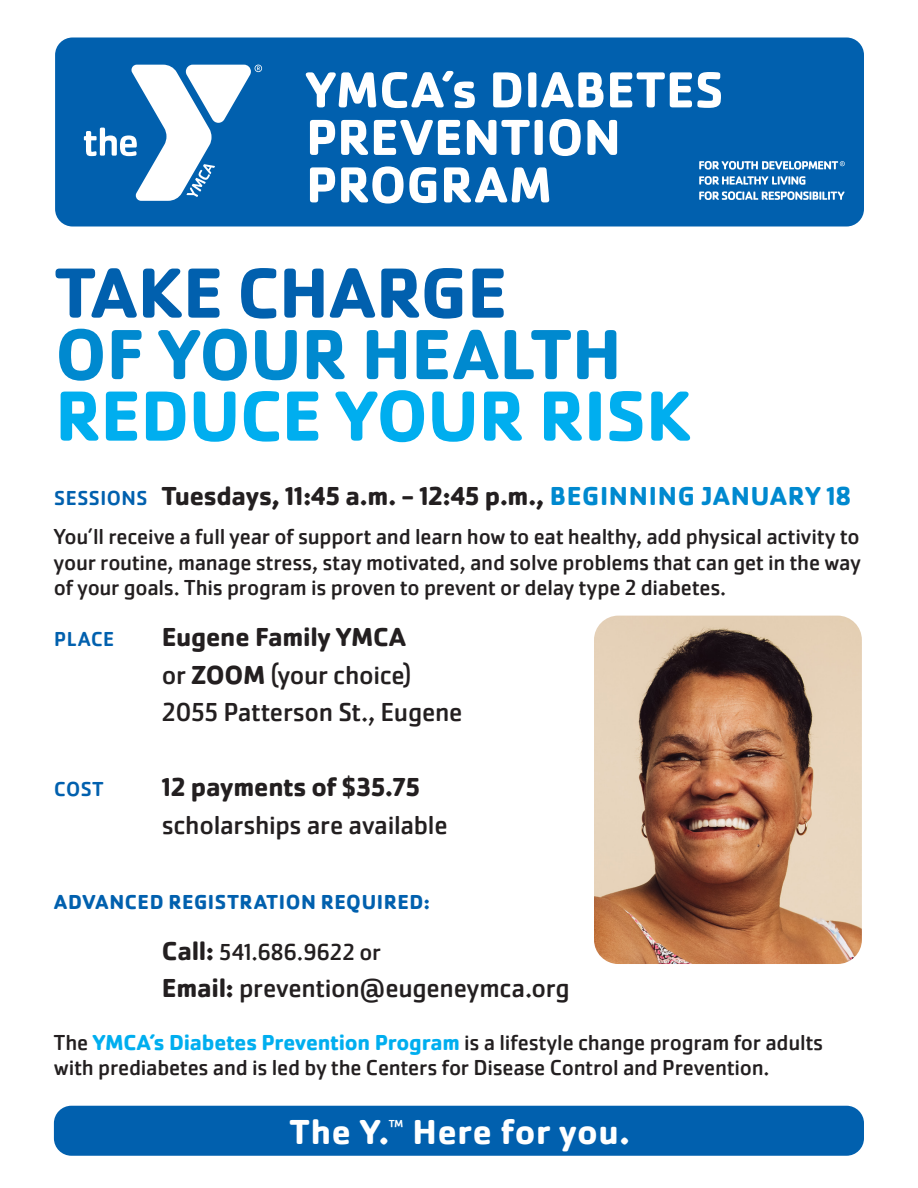
<style>
.page{position:relative;width:918px;height:1188px;background:#fff}
.page>*{position:absolute;margin:0;border:0;box-sizing:border-box;transform-origin:0 0}
.t1{font:700 73.5px/61.5px "Cachet Pro";color:#00aeef}
.t2{font:700 52.5px/47.5px "Cachet Pro";letter-spacing:.005em;color:#fff}
.t3{font:700 36px "Cachet Pro";letter-spacing:.02em;color:#fff}
.t4{font:27px/37.5px "Cachet Pro";letter-spacing:-.015em;color:#231f20}
.t5{font:700 27px "Cachet Pro";letter-spacing:.02em;color:#231f20}
.t6{font:24px "Cachet Pro";letter-spacing:-.005em;color:#231f20}
.t7{font:22.5px/25.5px "Cachet Pro";letter-spacing:-.01em;color:#231f20;text-align:justify}
.t8{font:700 21px "Cachet Pro";letter-spacing:.03em;color:#0160ae}
.t9{font:500 21px "Cachet Pro";letter-spacing:.02em;color:#0160ae}
.s1{color:#0160ae}
.s2{color:#0089cf}
.s3{font-weight:500;font-size:21px;color:#0160ae}
.s4{font-weight:700}
.s5{font-weight:700;font-size:27px}
.s6{font-weight:700;color:#00aeef}
</style>
<div class="page">
<div style="left:55px;top:38px;width:809px;height:188px;background:#0160ae;border-radius:17px"></div>
<img style="left:594px;top:616px;width:268px;height:348px">
<div style="left:54px;top:1106px;width:810px;height:50px;background:#0160ae;border-radius:17px"></div>
<svg style="left:84px;top:65px;width:178px;height:136px"></svg>
<svg style="left:699px;top:176px;width:106px;height:9px"></svg>
<svg style="left:699px;top:191px;width:146px;height:9px"></svg>
<svg style="left:699px;top:161px;width:146px;height:9px"></svg>
<p class="t2" style="left:306px;top:66px;width:419px">YMCA’s DIABETES<br>PREVENTION<br>PROGRAM</p>
<p class="t1" style="left:55px;top:262px;width:637px"><span class="s1">TAKE CHARGE<br></span><span class="s2">OF YOUR HEALTH<br></span>REDUCE YOUR RISK</p>
<p class="t5" style="left:54px;top:479px;width:798px"><span class="s3">SESSIONS</span> Tuesdays, 11:45 a.m. - 12:45 p.m., <span class="s2">BEGINNING JANUARY 18</span></p>
<p class="t7" style="left:54px;top:524px;width:809px">You’ll receive a full year of support and learn how to eat healthy, add physical activity to your routine, manage stress, stay motivated, and solve problems that can get in the way of your goals. This program is proven to prevent or delay type 2 diabetes.</p>
<p class="t9" style="left:54px;top:627px;width:61px">PLACE</p>
<p class="t4" style="left:162px;top:619px;width:302px"><span class="s4">Eugene Family YMCA<br></span>or <span class="s4">ZOOM</span> (your choice)<br>2055 Patterson St., Eugene</p>
<p class="t9" style="left:54px;top:777px;width:51px">COST</p>
<p class="t4" style="left:162px;top:769px;width:287px"><span class="s4">12 payments of $35.75 </span>scholarships are available</p>
<p class="t8" style="left:54px;top:889px;width:377px">ADVANCED REGISTRATION REQUIRED:</p>
<p class="t6" style="left:162px;top:938px;width:220px"><span class="s5">Call:</span> 541.686.9622 or</p>
<p class="t4" style="left:162px;top:970px;width:409px"><span class="s4">Email:</span> prevention@eugeneymca.org</p>
<p class="t7" style="left:54px;top:1030px;width:771px">The <span class="s6">YMCA’s Diabetes Prevention Program</span> is a lifestyle change program for adults with prediabetes and is led by the Centers for Disease Control and Prevention.</p>
<p class="t3" style="left:290px;top:1110px;width:342px">The Y.<sup>™</sup> Here for you.</p>
</div>
